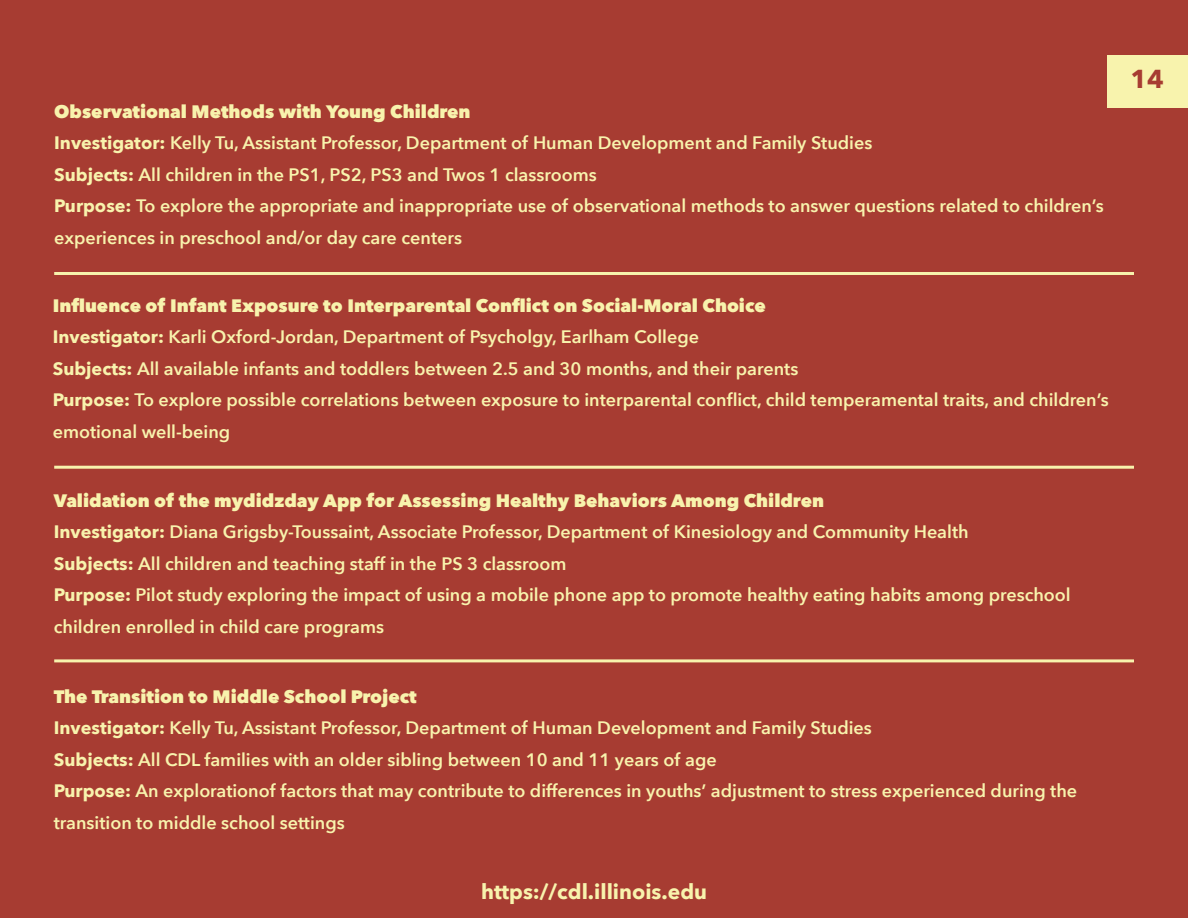
<style>
.page{position:relative;width:1188px;height:918px;background:#a73c32}
.page>*{position:absolute;margin:0;border:0;box-sizing:border-box;transform-origin:0 0}
.t1{font:700 25.95px "Avenir Next";color:#a73c32}
.t2{font:700 21px "Avenir Next";color:#f8f3ad}
.t3{font:600 18px/31.5px "Avenir Next";color:#f8f3ad}
.s1{font-weight:800}
.s2{font-weight:700}
</style>
<div class="page">
<div style="left:1107px;top:55px;width:80px;height:53px;background:#f8f3ad"></div>
<hr style="left:54px;top:659px;width:1080px;height:3px;background:#f8f3ad">
<hr style="left:54px;top:466px;width:1080px;height:3px;background:#f8f3ad">
<hr style="left:54px;top:272px;width:1080px;height:3px;background:#f8f3ad">
<p class="t3" style="left:54px;top:95px;width:1051px"><span class="s1">Observational Methods with Young Children<br></span><span class="s2">Investigator:</span> Kelly Tu, Assistant Professor, Department of Human Development and Family Studies<br><span class="s2">Subjects:</span> All children in the PS1, PS2, PS3 and Twos 1 classrooms<br><span class="s2">Purpose:</span> To explore the appropriate and inappropriate use of observational methods to answer questions related to children’s experiences in preschool and/or day care centers</p>
<p class="t3" style="left:53px;top:289px;width:1058px"><span class="s1">Influence of Infant Exposure to Interparental Conflict on Social-Moral Choice<br></span><span class="s2">Investigator:</span> Karli Oxford-Jordan, Department of Psycholgy, Earlham College<br><span class="s2">Subjects:</span> All available infants and toddlers between 2.5 and 30 months, and their parents<br><span class="s2">Purpose:</span> To explore possible correlations between exposure to interparental conflict, child temperamental traits, and children’s emotional well-being</p>
<p class="t3" style="left:54px;top:484px;width:1018px"><span class="s1">Validation of the mydidzday App for Assessing Healthy Behaviors Among Children<br></span><span class="s2">Investigator:</span> Diana Grigsby-Toussaint, Associate Professor, Department of Kinesiology and Community Health<br><span class="s2">Subjects:</span> All children and teaching staff in the PS 3 classroom<br><span class="s2">Purpose:</span> Pilot study exploring the impact of using a mobile phone app to promote healthy eating habits among preschool children enrolled in child care programs</p>
<p class="t3" style="left:54px;top:680px;width:1025px"><span class="s1">The Transition to Middle School Project<br></span><span class="s2">Investigator:</span> Kelly Tu, Assistant Professor, Department of Human Development and Family Studies<br><span class="s2">Subjects:</span> All CDL families with an older sibling between 10 and 11 years of age<br><span class="s2">Purpose:</span> An explorationof factors that may contribute to differences in youths’ adjustment to stress experienced during the transition to middle school settings</p>
<p class="t2" style="left:481px;top:873px;width:227px">https://cdl.illinois.edu</p>
<h1 class="t1" style="left:1130px;top:57px;width:35px">14</h1>
</div>
